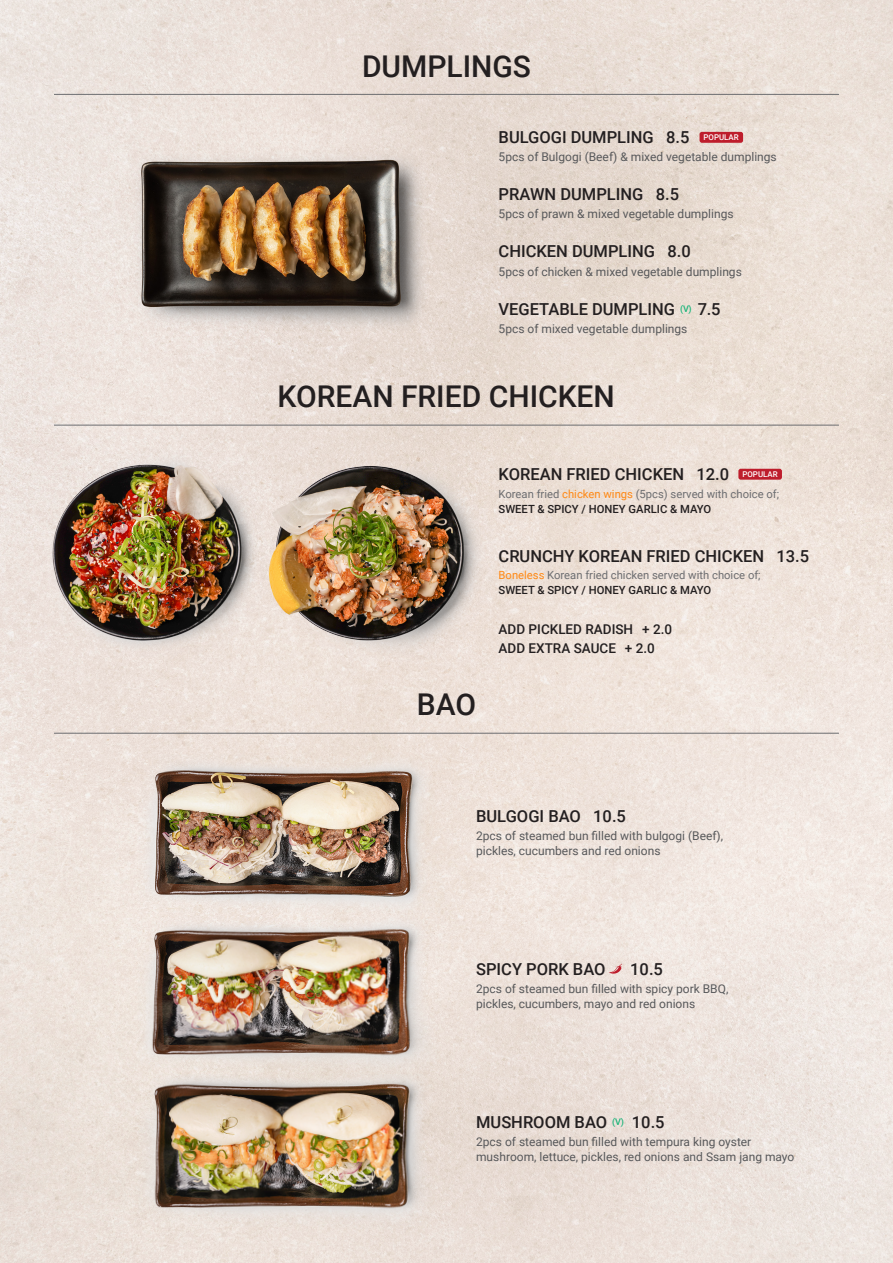
<style>
.page{position:relative;width:893px;height:1263px;background:#fff}
.page>*{position:absolute;margin:0;border:0;box-sizing:border-box;transform-origin:0 0}
.t1{font:500 30px "Roboto";color:#231f20}
.t2{font:500 16.5px "Roboto";color:#231f20}
.t3{font:500 13.5px "Roboto";color:#231f20}
.t4{font:12px "Roboto";color:#57585a}
.t5{font:11.25px "Roboto";color:#6c6d70}
.t6{font:500 11.25px "Roboto";color:#231f20}
.t7{font:500 9px "Roboto";color:#19b378}
.t8{font:500 7.95px "Roboto";color:#fff}
.s1{color:#ff8813}
</style>
<div class="page">
<img style="left:0;top:0;width:893px;height:1263px">
<hr style="left:54px;top:94px;width:785px;height:1px;background:#6c6d70">
<hr style="left:54px;top:425px;width:785px;height:1px;background:#6c6d70">
<hr style="left:54px;top:733px;width:785px;height:1px;background:#6c6d70">
<img style="left:119px;top:146px;width:320px;height:185px">
<img style="left:253px;top:453px;width:244px;height:208px">
<img style="left:50px;top:450px;width:218px;height:208px">
<img style="left:137px;top:755px;width:309px;height:319px">
<img style="left:137px;top:1074px;width:309px;height:159px">
<div style="left:699px;top:132px;width:44px;height:11px;background:#be1d2c;border-radius:2px"></div>
<div style="left:738px;top:469px;width:44px;height:11px;background:#be1d2c;border-radius:2px"></div>
<svg style="left:609px;top:964px;width:13px;height:10px"></svg>
<p class="t1" style="left:362px;top:45px;width:170px">DUMPLINGS</p>
<p class="t2" style="left:499px;top:125px;width:192px">BULGOGI DUMPLING 8.5</p>
<p class="t8" style="left:704px;top:132px;width:37px">POPULAR</p>
<p class="t4" style="left:499px;top:148px;width:280px">5pcs of Bulgogi (Beef) &amp; mixed vegetable dumplings</p>
<p class="t2" style="left:499px;top:183px;width:182px">PRAWN DUMPLING 8.5</p>
<p class="t4" style="left:499px;top:205px;width:236px">5pcs of prawn &amp; mixed vegetable dumplings</p>
<p class="t2" style="left:499px;top:240px;width:194px">CHICKEN DUMPLING 8.0</p>
<p class="t4" style="left:499px;top:263px;width:245px">5pcs of chicken &amp; mixed vegetable dumplings</p>
<p class="t2" style="left:499px;top:297px;width:178px">VEGETABLE DUMPLING</p>
<p class="t2" style="left:698px;top:297px;width:24px">7.5</p>
<p class="t7" style="left:680px;top:302px;width:13px">(V)</p>
<p class="t4" style="left:499px;top:320px;width:190px">5pcs of mixed vegetable dumplings</p>
<p class="t1" style="left:278px;top:376px;width:339px">KOREAN FRIED CHICKEN</p>
<p class="t2" style="left:499px;top:463px;width:232px">KOREAN FRIED CHICKEN 12.0</p>
<p class="t8" style="left:742px;top:469px;width:37px">POPULAR</p>
<p class="t5" style="left:499px;top:486px;width:282px">Korean fried <span class="s1">chicken wings</span> (5pcs) served with choice of;</p>
<p class="t6" style="left:499px;top:501px;width:214px">SWEET &amp; SPICY / HONEY GARLIC &amp; MAYO</p>
<p class="t2" style="left:499px;top:544px;width:312px">CRUNCHY KOREAN FRIED CHICKEN 13.5</p>
<p class="t5" style="left:499px;top:567px;width:264px"><span class="s1">Boneless</span> Korean fried chicken served with choice of;</p>
<p class="t6" style="left:499px;top:582px;width:214px">SWEET &amp; SPICY / HONEY GARLIC &amp; MAYO</p>
<p class="t1" style="left:417px;top:684px;width:61px">BAO</p>
<p class="t3" style="left:499px;top:619px;width:175px">ADD PICKLED RADISH + 2.0</p>
<p class="t3" style="left:499px;top:639px;width:158px">ADD EXTRA SAUCE + 2.0</p>
<p class="t2" style="left:476px;top:805px;width:151px">BULGOGI BAO 10.5</p>
<p class="t4" style="left:476px;top:828px;width:248px">2pcs of steamed bun filled with bulgogi (Beef),</p>
<p class="t4" style="left:476px;top:842px;width:186px">pickles, cucumbers and red onions</p>
<p class="t2" style="left:476px;top:958px;width:131px">SPICY PORK BAO</p>
<p class="t2" style="left:630px;top:958px;width:34px">10.5</p>
<p class="t4" style="left:476px;top:980px;width:254px">2pcs of steamed bun filled with spicy pork BBQ,</p>
<p class="t4" style="left:476px;top:995px;width:221px">pickles, cucumbers, mayo and red onions</p>
<p class="t2" style="left:476px;top:1111px;width:133px">MUSHROOM BAO</p>
<p class="t2" style="left:632px;top:1111px;width:34px">10.5</p>
<p class="t7" style="left:612px;top:1115px;width:13px">(V)</p>
<p class="t4" style="left:476px;top:1134px;width:277px">2pcs of steamed bun filled with tempura king oyster</p>
<p class="t4" style="left:476px;top:1148px;width:320px">mushroom, lettuce, pickles, red onions and Ssam jang mayo</p>
</div>
